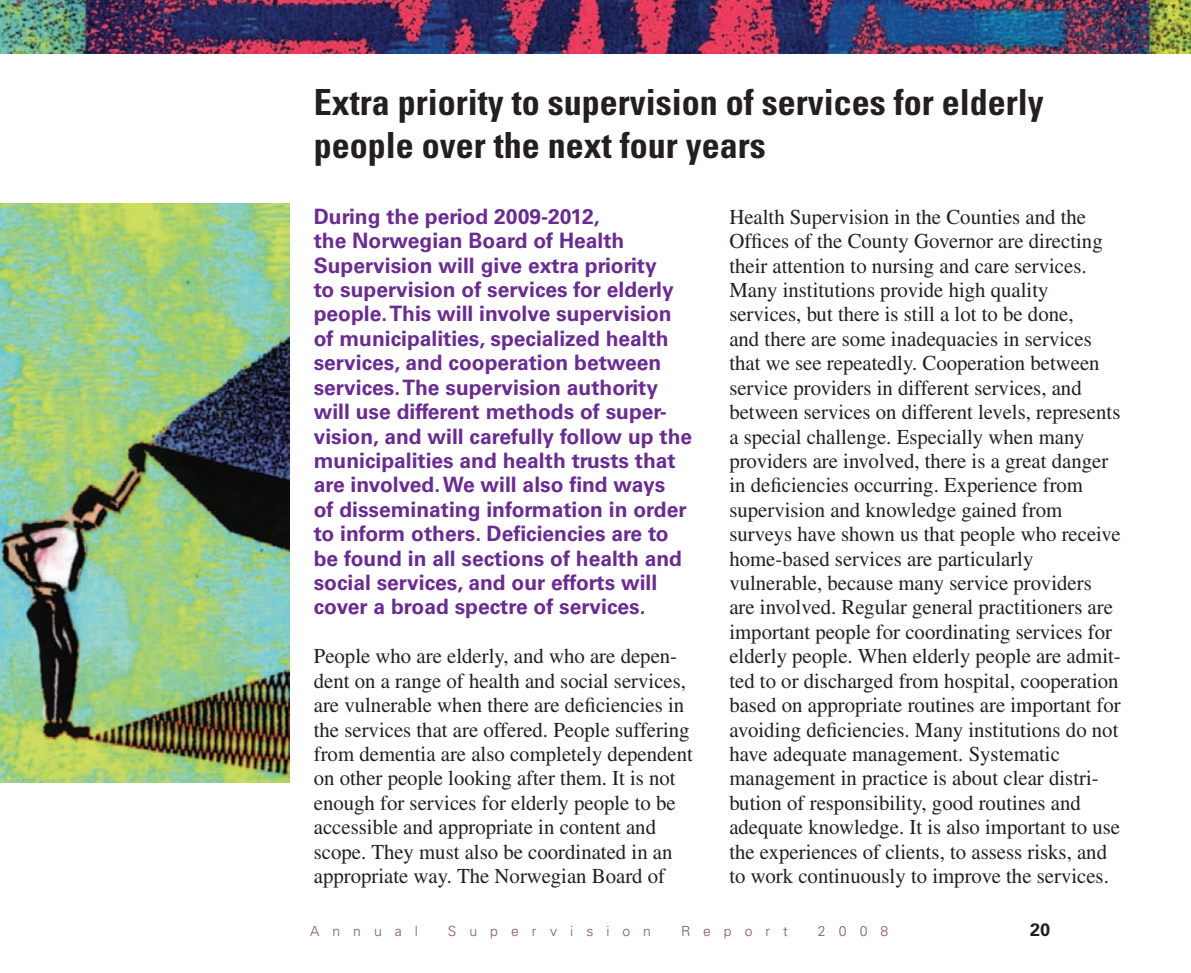
<style>
.page{position:relative;width:1191px;height:973px;background:#fff}
.page>*{position:absolute;margin:0;border:0;box-sizing:border-box;transform-origin:0 0}
.t1{font:700 condensed 36px/43.2px "Univers";color:#231f20}
.t2{font:21.2px/24.4px "Times";color:#231f20}
.t3{font:700 21.2px/24.4px "Univers";color:#6a2c91}
.t4{font:700 18px "Univers";color:#231f20}
.t5{font:300 14px "Univers";letter-spacing:.93em;color:#845179}
</style>
<div class="page">
<img style="left:0;top:0;width:1191px;height:54px">
<img style="left:0;top:204px;width:290px;height:578px">
<h1 class="t1" style="left:314px;top:80px;width:731px">Extra priority to supervision of services for elderly people over the next four years</h1>
<p class="t3" style="left:314px;top:204px;width:380px">During the period 2009-2012,<br>the Norwegian Board of Health Supervision will give extra priority<br>to supervision of services for elderly people. This will involve supervision of municipalities, specialized health services, and cooperation between services. The supervision authority will use different methods of super&shy;vision, and will carefully follow up the municipalities and health trusts that are involved. We will also find ways<br>of disseminating information in order to inform others. Deficiencies are to be found in all sections of health and social services, and our efforts will cover a broad spectre of services.</p>
<p class="t2" style="left:314px;top:643px;width:381px">People who are elderly, and who are depen&shy;dent on a range of health and social services, are vulnerable when there are deficiencies in the services that are offered. People suffering from dementia are also completely dependent on other people looking after them. It is not enough for services for elderly people to be accessible and appropriate in content and scope. They must also be coordinated in an appropriate way. The Norwegian Board of</p>
<p class="t2" style="left:729px;top:204px;width:393px">Health Supervision in the Counties and the Offices of the County Governor are directing their attention to nursing and care services.<br>Many institutions provide high quality services, but there is still a lot to be done,<br>and there are some inadequacies in services that we see repeatedly. Cooperation between service providers in different services, and between services on different levels, represents a special challenge. Especially when many providers are involved, there is a great danger in deficiencies occurring. Experience from supervision and knowledge gained from surveys have shown us that people who receive home-based services are particularly vulnerable, because many service providers are involved. Regular general practitioners are important people for coordinating services for elderly people. When elderly people are admit&shy;ted to or discharged from hospital, cooperation based on appropriate routines are important for avoiding deficiencies. Many institutions do not have adequate management. Systematic management in practice is about clear distri&shy;bution of responsibility, good routines and adequate knowledge. It is also important to use the experiences of clients, to assess risks, and to work continuously to improve the services.</p>
<p class="t5" style="left:310px;top:922px;width:109px">Annual</p>
<p class="t5" style="left:448px;top:922px;width:205px">Supervision</p>
<p class="t5" style="left:681px;top:922px;width:108px">Report</p>
<p class="t5" style="left:818px;top:922px;width:72px">2008</p>
<p class="t4" style="left:1030px;top:918px;width:22px">20</p>
</div>
